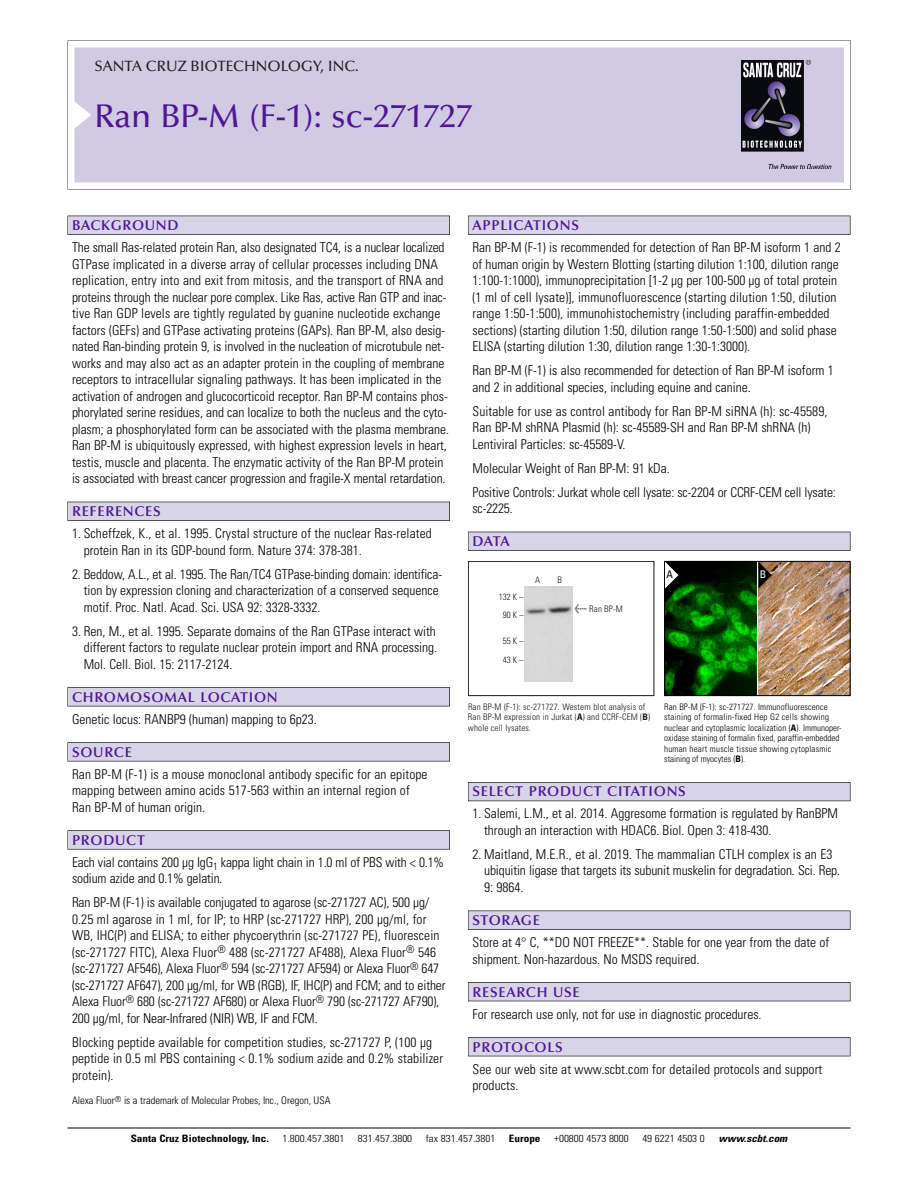
<style>
.page{position:relative;width:918px;height:1188px;background:#fff}
.page>*{position:absolute;margin:0;border:0;box-sizing:border-box;transform-origin:0 0}
.t1{font:500 33px "Optima";color:#511695}
.t2{font:500 15px "Optima";color:#231f20}
.t3{font:600 14.25px "Optima";letter-spacing:.05em;color:#511695}
.t4{font:300 condensed 13.5px/16.5px "Univers";color:#000}
.t5{font:300 condensed 10.5px "Univers";color:#000}
.t6{font:condensed 10.5px "Univers";color:#000}
.t7{font:condensed 10.5px "Univers";color:#fff}
.t8{font:300 condensed 10.2px "Univers";color:#000;scale:1.1 1}
.t9{font:700 condensed 10.2px "Univers";color:#000;scale:1.1 1}
.t10{font:italic 700 condensed 10.2px "Univers";color:#000;scale:1.1 1}
.t11{font:300 condensed 9px/10.5px "Univers";letter-spacing:.015em;color:#000}
.t12{font:300 condensed 9px/10.5px "Univers";letter-spacing:.015em;color:#191919}
.s1{font-family:"Meta Plus";font-weight:400;font-stretch:normal;font-size:10.5px}
.s2{font-weight:700}
</style>
<div class="page">
<svg style="left:74px;top:41px;width:777px;height:148px"></svg>
<div style="left:74px;top:47px;width:770px;height:135px;background:#d1cae3"></div>
<img style="left:741px;top:60px;width:90px;height:108px">
<div style="left:68px;top:216px;width:382px;height:19px;background:#535256"></div>
<div style="left:68px;top:216px;width:381px;height:18px;background:#d7d4e8"></div>
<div style="left:68px;top:502px;width:382px;height:19px;background:#525156"></div>
<div style="left:68px;top:502px;width:381px;height:18px;background:#d7d4e8"></div>
<div style="left:68px;top:687px;width:382px;height:19px;background:#545357"></div>
<div style="left:68px;top:688px;width:381px;height:18px;background:#d7d4e8"></div>
<div style="left:68px;top:742px;width:382px;height:19px;background:#575659"></div>
<div style="left:68px;top:743px;width:381px;height:18px;background:#d7d4e8"></div>
<svg style="left:68px;top:830px;width:382px;height:20px"></svg>
<div style="left:68px;top:831px;width:381px;height:18px;background:#d7d4e8"></div>
<div style="left:468px;top:216px;width:382px;height:19px;background:#535256"></div>
<div style="left:468px;top:216px;width:382px;height:18px;background:#d7d4e8"></div>
<div style="left:468px;top:532px;width:382px;height:19px;background:#525156"></div>
<div style="left:468px;top:532px;width:382px;height:18px;background:#d7d4e8"></div>
<div style="left:468px;top:782px;width:382px;height:19px;background:#55545b"></div>
<div style="left:468px;top:783px;width:382px;height:18px;background:#d7d4e8"></div>
<div style="left:468px;top:911px;width:382px;height:19px;background:#545457"></div>
<div style="left:468px;top:911px;width:382px;height:18px;background:#d7d4e8"></div>
<div style="left:468px;top:982px;width:382px;height:19px;background:#515056"></div>
<div style="left:468px;top:983px;width:382px;height:18px;background:#d7d4e8"></div>
<div style="left:468px;top:1037px;width:382px;height:19px;background:#515155"></div>
<div style="left:468px;top:1038px;width:382px;height:18px;background:#d7d4e8"></div>
<hr style="left:68px;top:1128px;width:782px;height:1px;background:#000">
<img style="left:758px;top:563px;width:90px;height:131px">
<img style="left:666px;top:563px;width:90px;height:131px">
<div style="left:664px;top:561px;width:186px;height:135px;border:1px solid #000"></div>
<svg style="left:758px;top:562px;width:14px;height:27px"></svg>
<svg style="left:665px;top:562px;width:13px;height:27px"></svg>
<div style="left:468px;top:561px;width:186px;height:135px;border:1px solid #191919"></div>
<img style="left:525px;top:586px;width:48px;height:95px">
<p class="t2" style="left:94px;top:60px;width:266px">SANTA CRUZ BIOTECHNOLOGY, INC.</p>
<p class="t1" style="left:94px;top:102px;width:379px">Ran BP-M (F-1): sc-271727</p>
<p class="t3" style="left:72px;top:219px;width:108px">BACKGROUND</p>
<p class="t4" style="left:72px;top:240px;width:379px">The small Ras-related protein Ran, also designated TC4, is a nuclear localized GTPase implicated in a diverse array of cellular processes including DNA replication, entry into and exit from mitosis, and the transport of RNA and proteins through the nuclear pore complex. Like Ras, active Ran GTP and inac&shy;tive Ran GDP levels are tightly regulated by guanine nucleotide exchange factors (GEFs) and GTPase activating proteins (GAPs). Ran BP-M, also desig&shy;nated Ran-binding protein 9, is involved in the nucleation of microtubule net&shy;works and may also act as an adapter protein in the coupling of membrane receptors to intracellular signaling pathways. It has been implicated in the activation of androgen and glucocorticoid receptor. Ran BP-M contains phos&shy;phorylated serine residues, and can localize to both the nucleus and the cyto&shy;plasm; a phosphorylated form can be associated with the plasma membrane.<br>Ran BP-M is ubiquitously expressed, with highest expression levels in heart, testis, muscle and placenta. The enzymatic activity of the Ran BP-M protein is associated with breast cancer progression and fragile-X mental retardation.</p>
<p class="t3" style="left:72px;top:505px;width:90px">REFERENCES</p>
<p class="t4" style="left:84px;top:526px;width:350px;text-indent:-12px">1. Scheffzek, K., et al. 1995. Crystal structure of the nuclear Ras-related protein Ran in its GDP-bound form. Nature 374: 378-381.</p>
<p class="t4" style="left:84px;top:567px;width:360px;text-indent:-12px">2. Beddow, A.L., et al. 1995. The Ran/TC4 GTPase-binding domain: identifica&shy;tion by expression cloning and characterization of a conserved sequence motif. Proc. Natl. Acad. Sci. USA 92: 3328-3332.</p>
<p class="t4" style="left:84px;top:624px;width:355px;text-align:justify;text-indent:-12px">3. Ren, M., et al. 1995. Separate domains of the Ran GTPase interact with different factors to regulate nuclear protein import and RNA processing.<br>Mol. Cell. Biol. 15: 2117-2124.</p>
<p class="t3" style="left:72px;top:691px;width:207px">CHROMOSOMAL LOCATION</p>
<p class="t4" style="left:72px;top:712px;width:246px">Genetic locus: RANBP9 (human) mapping to 6p23.</p>
<p class="t3" style="left:72px;top:746px;width:61px">SOURCE</p>
<p class="t4" style="left:72px;top:767px;width:357px">Ran BP-M (F-1) is a mouse monoclonal antibody specific for an epitope mapping between amino acids 517-563 within an internal region of<br>Ran BP-M of human origin.</p>
<p class="t3" style="left:72px;top:834px;width:74px">PRODUCT</p>
<p class="t4" style="left:72px;top:855px;width:374px">Each vial contains 200 µg IgG<sub>1</sub> kappa light chain in 1.0 ml of PBS with &lt; 0.1% sodium azide and 0.1% gelatin.</p>
<p class="t4" style="left:72px;top:896px;width:375px">Ran BP-M (F-1) is available conjugated to agarose (sc-271727 AC), 500 µg/ 0.25 ml agarose in 1 ml, for IP; to HRP (sc-271727 HRP), 200 µg/ml, for WB, IHC(P) and ELISA; to either phycoerythrin (sc-271727 PE), fluorescein (sc-271727 FITC), Alexa Fluor<sup>®</sup> 488 (sc-271727 AF488), Alexa Fluor<sup>®</sup> 546 (sc-271727 AF546), Alexa Fluor<sup>®</sup> 594 (sc-271727 AF594) or Alexa Fluor<sup>®</sup> 647 (sc-271727 AF647), 200 µg/ml, for WB (RGB), IF, IHC(P) and FCM; and to either Alexa Fluor<sup>®</sup> 680 (sc-271727 AF680) or Alexa Fluor<sup>®</sup> 790 (sc-271727 AF790), 200 µg/ml, for Near-Infrared (NIR) WB, IF and FCM.</p>
<p class="t4" style="left:72px;top:1035px;width:373px">Blocking peptide available for competition studies, sc-271727 P, (100 µg peptide in 0.5 ml PBS containing &lt; 0.1% sodium azide and 0.2% stabilizer protein).</p>
<p class="t5" style="left:72px;top:1096px;width:260px">Alexa Fluor<sup>®</sup> is a trademark of Molecular Probes, Inc., Oregon, USA</p>
<p class="t3" style="left:473px;top:219px;width:108px">APPLICATIONS</p>
<p class="t4" style="left:473px;top:240px;width:370px">Ran BP-M (F-1) is recommended for detection of Ran BP-M isoform 1 and 2 of human origin by Western Blotting (starting dilution 1:100, dilution range 1:100-1:1000), immunoprecipitation [1-2 µg per 100-500 µg of total protein (1 ml of cell lysate)], immunofluorescence (starting dilution 1:50, dilution range 1:50-1:500), immunohistochemistry (including paraffin-embedded sections) (starting dilution 1:50, dilution range 1:50-1:500) and solid phase ELISA (starting dilution 1:30, dilution range 1:30-1:3000).</p>
<p class="t4" style="left:473px;top:363px;width:363px">Ran BP-M (F-1) is also recommended for detection of Ran BP-M isoform 1 and 2 in additional species, including equine and canine.</p>
<p class="t4" style="left:473px;top:404px;width:356px">Suitable for use as control antibody for Ran BP-M siRNA (h): sc-45589,<br>Ran BP-M shRNA Plasmid (h): sc-45589-SH and Ran BP-M shRNA (h)<br>Lentiviral Particles: sc-45589-V.</p>
<p class="t4" style="left:473px;top:461px;width:199px">Molecular Weight of Ran BP-M: 91 kDa.</p>
<p class="t4" style="left:473px;top:485px;width:365px">Positive Controls: Jurkat whole cell lysate: sc-2204 or CCRF-CEM cell lysate: sc-2225.</p>
<p class="t3" style="left:473px;top:535px;width:39px">DATA</p>
<p class="t12" style="left:499px;top:589px;width:26px;line-height:18px;text-align:center">132 K –<br>90K–</p>
<p class="t12" style="left:503px;top:632px;width:22px;line-height:19.6px">55K–<br>43K–</p>
<p class="t12" style="left:535px;top:575px;width:7px">A</p>
<p class="t12" style="left:558px;top:575px;width:6px">B</p>
<p class="t12" style="left:575px;top:605px;width:50px"><span class="s1">&lt;</span> Ran BP-M</p>
<p class="t6" style="left:667px;top:570px;width:8px">A</p>
<p class="t7" style="left:760px;top:570px;width:8px">B</p>
<p class="t12" style="left:468px;top:702px;width:184px">Ran BP-M (F-1): sc-271727. Western blot analysis of<br>Ran BP-M expression in Jurkat (<span class="s2">A</span>) and CCRF-CEM (<span class="s2">B</span>) whole cell lysates.</p>
<p class="t11" style="left:664px;top:702px;width:179px">Ran BP-M (F-1): sc-271727. Immunofluorescence staining of formalin-fixed Hep G2 cells showing nuclear and cytoplasmic localization (<span class="s2">A</span>). Immunoper&shy;oxidase staining of formalin fixed, paraffin-embedded human heart muscle tissue showing cytoplasmic staining of myocytes (<span class="s2">B</span>).</p>
<p class="t3" style="left:473px;top:786px;width:215px">SELECT PRODUCT CITATIONS</p>
<p class="t4" style="left:484px;top:807px;width:355px;text-indent:-12px">1. Salemi, L.M., et al. 2014. Aggresome formation is regulated by RanBPM through an interaction with HDAC6. Biol. Open 3: 418-430.</p>
<p class="t4" style="left:484px;top:847px;width:357px;text-indent:-12px">2. Maitland, M.E.R., et al. 2019. The mammalian CTLH complex is an E3 ubiquitin ligase that targets its subunit muskelin for degradation. Sci. Rep.<br>9: 9864.</p>
<p class="t3" style="left:473px;top:914px;width:69px">STORAGE</p>
<p class="t4" style="left:473px;top:935px;width:358px">Store at 4° C, **DO NOT FREEZE**. Stable for one year from the date of shipment. Non-hazardous. No MSDS required.</p>
<p class="t3" style="left:473px;top:986px;width:109px">RESEARCH USE</p>
<p class="t4" style="left:473px;top:1007px;width:291px">For research use only, not for use in diagnostic procedures.</p>
<p class="t3" style="left:473px;top:1041px;width:92px">PROTOCOLS</p>
<p class="t4" style="left:473px;top:1062px;width:351px">See our web site at www.scbt.com for detailed protocols and support products.</p>
<p class="t9" style="left:131px;top:1135px;width:127px">Santa Cruz Biotechnology, Inc.</p>
<p class="t8" style="left:282px;top:1135px;width:58px">1.800.457.3801</p>
<p class="t8" style="left:358px;top:1135px;width:51px">831.457.3800</p>
<p class="t8" style="left:426px;top:1135px;width:65px">fax 831.457.3801</p>
<p class="t9" style="left:509px;top:1135px;width:30px">Europe</p>
<p class="t8" style="left:554px;top:1135px;width:69px">+00800 4573 8000</p>
<p class="t8" style="left:642px;top:1135px;width:58px">49 6221 4503 0</p>
<p class="t10" style="left:719px;top:1135px;width:66px">www.scbt.com</p>
</div>
